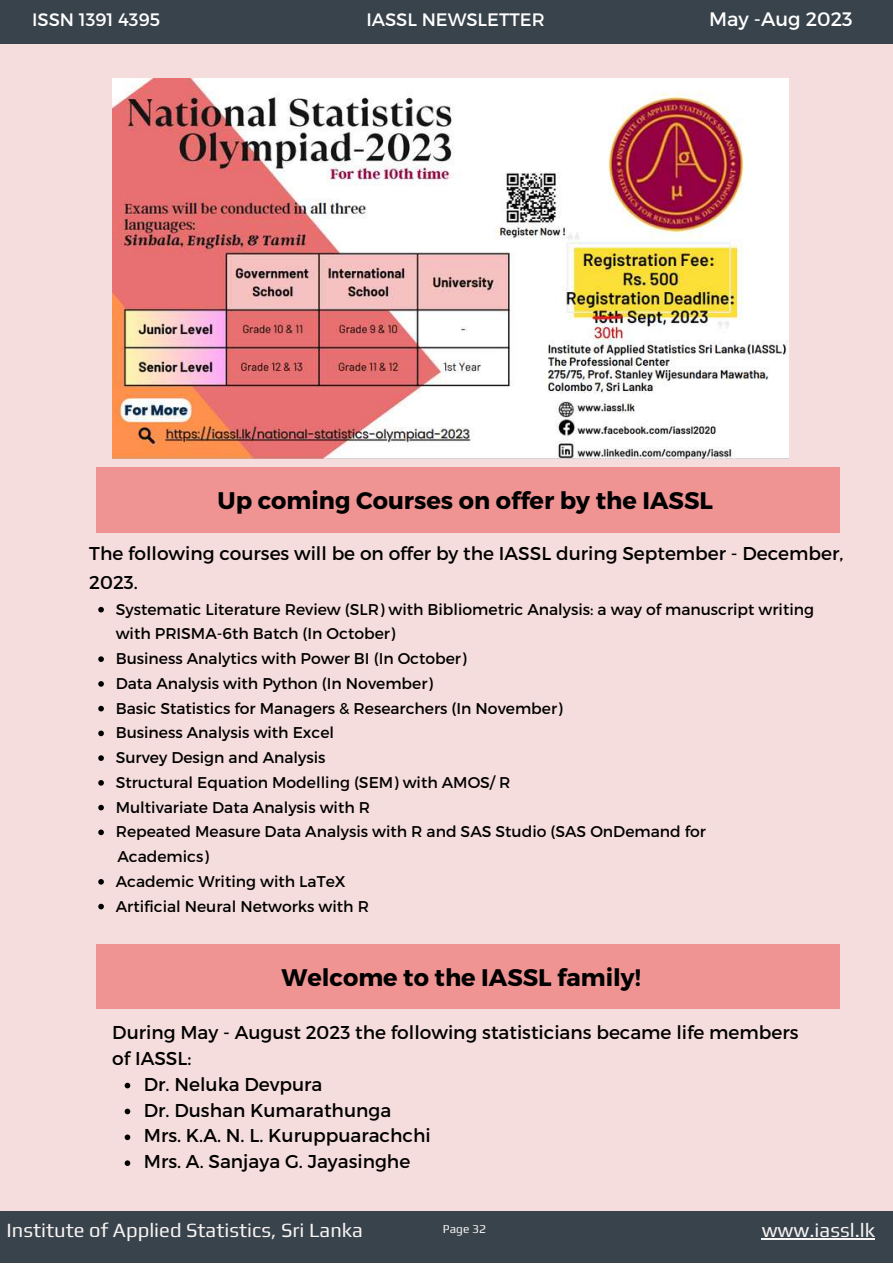
<style>
.page{position:relative;width:893px;height:1264px;background:#fff}
.page>*{position:absolute;margin:0;border:0;box-sizing:border-box;transform-origin:0 0}
.t1{font:700 24px "Montserrat";color:#000}
.t2{font:20.1px "Play";color:#f8f4f3}
.t3{font:19.5px "Montserrat";color:#fff}
.t4{font:18.6px/25.8px "Montserrat";color:#000}
.t5{font:18px "Montserrat";color:#fff}
.t6{font:15.6px/24.8px "Montserrat";color:#000}
.t7{font:12px "Play";color:#f8f4f3}
</style>
<div class="page">
<div style="left:0;top:0;width:892px;height:1262px;background:#f6dddd"></div>
<div style="left:0;top:0;width:892px;height:43px;background:#39434c"></div>
<div style="left:0;top:1210px;width:892px;height:52px;background:#39434c"></div>
<div style="left:96px;top:467px;width:743px;height:66px;background:#ef9393"></div>
<div style="left:96px;top:944px;width:743px;height:64px;background:#ef9393"></div>
<svg style="left:125px;top:1082px;width:5px;height:6px"></svg>
<svg style="left:125px;top:1108px;width:5px;height:6px"></svg>
<svg style="left:125px;top:1134px;width:5px;height:6px"></svg>
<svg style="left:125px;top:1160px;width:5px;height:5px"></svg>
<hr style="left:761px;top:1238px;width:114px;height:1px;background:#f8f4f3">
<svg style="left:98px;top:607px;width:6px;height:5px"></svg>
<svg style="left:98px;top:656px;width:6px;height:6px"></svg>
<svg style="left:98px;top:681px;width:6px;height:5px"></svg>
<svg style="left:98px;top:705px;width:6px;height:6px"></svg>
<svg style="left:98px;top:730px;width:6px;height:6px"></svg>
<svg style="left:98px;top:755px;width:6px;height:6px"></svg>
<svg style="left:98px;top:780px;width:6px;height:5px"></svg>
<svg style="left:98px;top:804px;width:6px;height:6px"></svg>
<svg style="left:98px;top:829px;width:6px;height:6px"></svg>
<svg style="left:98px;top:879px;width:6px;height:5px"></svg>
<svg style="left:98px;top:903px;width:6px;height:6px"></svg>
<img style="left:112px;top:78px;width:676px;height:380px">
<p class="t5" style="left:32px;top:8px;width:129px">ISSN 1391 4395</p>
<p class="t5" style="left:366px;top:8px;width:180px">IASSL NEWSLETTER</p>
<p class="t3" style="left:709px;top:7px;width:145px">May -Aug 2023</p>
<h1 class="t1" style="left:218px;top:484px;width:496px">Up coming Courses on offer by the IASSL</h1>
<p class="t4" style="left:89px;top:537px;width:755px;line-height:29.2px">The following courses will be on offer by the IASSL during September - December,<br>2023.</p>
<p class="t6" style="left:116px;top:596px;width:699px">Systematic Literature Review (SLR) with Bibliometric Analysis: a way of manuscript writing with PRISMA-6th Batch (In October)<br>Business Analytics with Power BI (In October)<br>Data Analysis with Python (In November)<br>Basic Statistics for Managers &amp; Researchers (In November)<br>Business Analysis with Excel<br>Survey Design and Analysis<br>Structural Equation Modelling (SEM) with AMOS/ R<br>Multivariate Data Analysis with R<br>Repeated Measure Data Analysis with R and SAS Studio (SAS OnDemand for</p>
<p class="t6" style="left:116px;top:868px;width:255px">Academic Writing with LaTeX<br>Artificial Neural Networks with R</p>
<p class="t6" style="left:117px;top:843px;width:93px">Academics)</p>
<h1 class="t1" style="left:281px;top:961px;width:361px">Welcome to the IASSL family!</h1>
<p class="t4" style="left:112px;top:1018px;width:687px">During May - August 2023 the following statisticians became life members of IASSL:</p>
<p class="t4" style="left:144px;top:1070px;width:288px">Dr. Neluka Devpura<br>Dr. Dushan Kumarathunga<br>Mrs. K.A. N. L. Kuruppuarachchi<br>Mrs. A. Sanjaya G. Jayasinghe</p>
<p class="t2" style="left:7px;top:1218px;width:358px">Institute of Applied Statistics, Sri Lanka</p>
<p class="t7" style="left:443px;top:1221px;width:45px">Page 32</p>
<p class="t2" style="left:761px;top:1218px;width:115px">www.iassl.lk</p>
</div>
